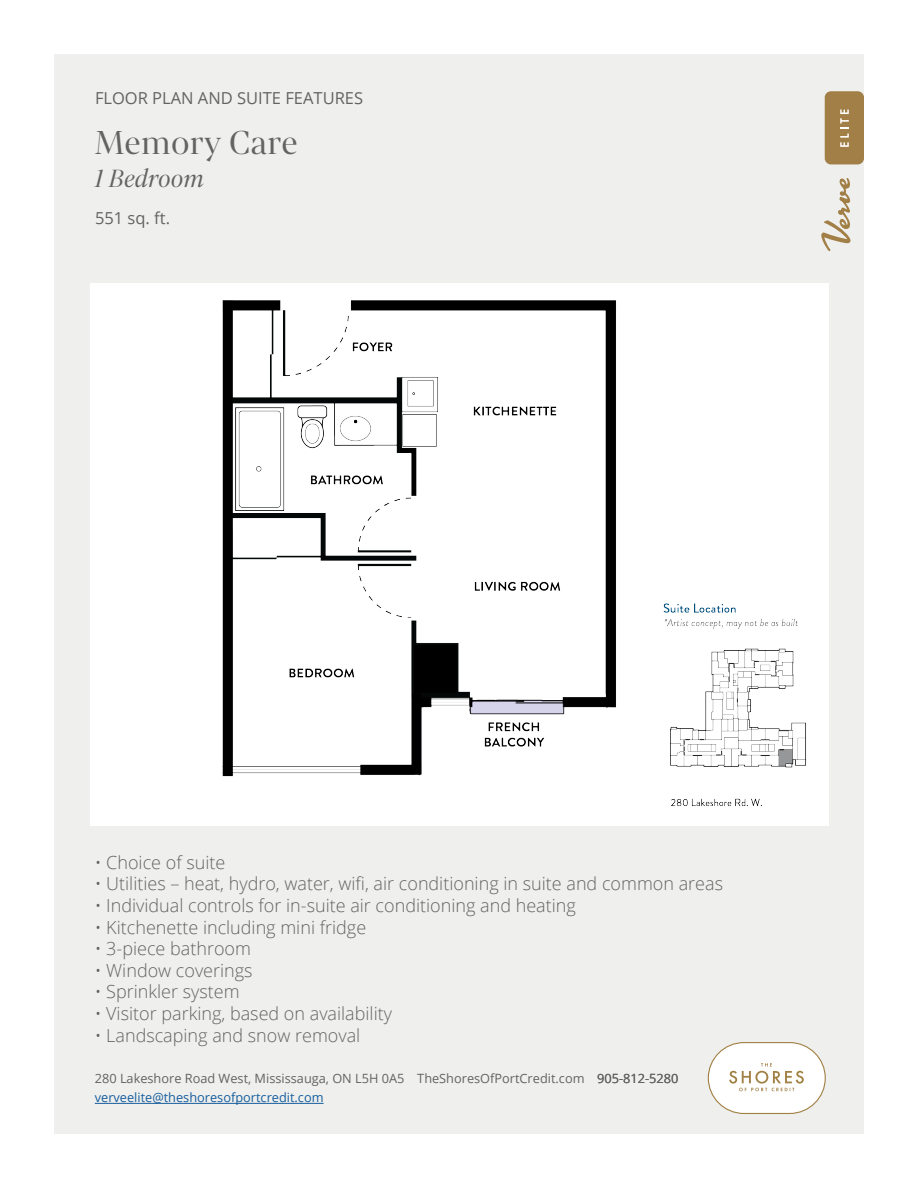
<style>
.page{position:relative;width:918px;height:1188px;background:#fff}
.page>*{position:absolute;margin:0;border:0;box-sizing:border-box;transform-origin:0 0}
.t1{font:36px "Mixta Sharp";letter-spacing:.01em;color:#636361}
.t2{font:italic 27px "Mixta Pro";color:#636361}
.t3{font:300 18px "Open Sans";color:#636361}
.t4{font:16.5px "Open Sans";color:#636361}
.t5{font:12.75px "Open Sans";color:#636361}
.t6{font:12.75px "Open Sans";color:#175d9e}
</style>
<div class="page">
<div style="left:54px;top:54px;width:810px;height:1080px;background:#eff0ed"></div>
<div style="left:708px;top:1043px;width:117px;height:70px;background:#fff;border-radius:36px"></div>
<div style="left:708px;top:1042px;width:118px;height:72px;border:1px solid #a18044;border-radius:36px"></div>
<svg style="left:729px;top:1063px;width:75px;height:28px"></svg>
<div style="left:825px;top:91px;width:39px;height:73px;background:#a27f46;border-radius:6px"></div>
<svg style="left:821px;top:178px;width:30px;height:73px"></svg>
<svg style="left:840px;top:110px;width:9px;height:37px"></svg>
<img style="left:90px;top:284px;width:738px;height:542px">
<hr style="left:95px;top:1103px;width:229px;height:1px;background:#175d9e">
<p class="t4" style="left:95px;top:87px;width:270px">FLOOR PLAN AND SUITE FEATURES</p>
<p class="t1" style="left:95px;top:122px;width:205px">Memory Care</p>
<p class="t2" style="left:95px;top:164px;width:111px">1 Bedroom</p>
<p class="t4" style="left:95px;top:206px;width:77px">551 sq. ft.</p>
<p class="t3" style="left:95px;top:850px;width:132px">• Choice of suite</p>
<p class="t3" style="left:95px;top:872px;width:630px">• Utilities – heat, hydro, water, wifi, air conditioning in suite and common areas</p>
<p class="t3" style="left:95px;top:893px;width:483px">• Individual controls for in-suite air conditioning and heating</p>
<p class="t3" style="left:95px;top:915px;width:273px">• Kitchenette including mini fridge</p>
<p class="t3" style="left:95px;top:936px;width:158px">• 3-piece bathroom</p>
<p class="t3" style="left:95px;top:958px;width:159px">• Window coverings</p>
<p class="t3" style="left:95px;top:980px;width:146px">• Sprinkler system</p>
<p class="t3" style="left:95px;top:1001px;width:299px">• Visitor parking, based on availability</p>
<p class="t3" style="left:95px;top:1023px;width:267px">• Landscaping and snow removal</p>
<p class="t5" style="left:95px;top:1070px;width:585px">280 Lakeshore Road West, Mississauga, ON L5H 0A5 TheShoresOfPortCredit.com 905-812-5280</p>
<p class="t6" style="left:95px;top:1089px;width:230px">verveelite@theshoresofportcredit.com</p>
</div>
